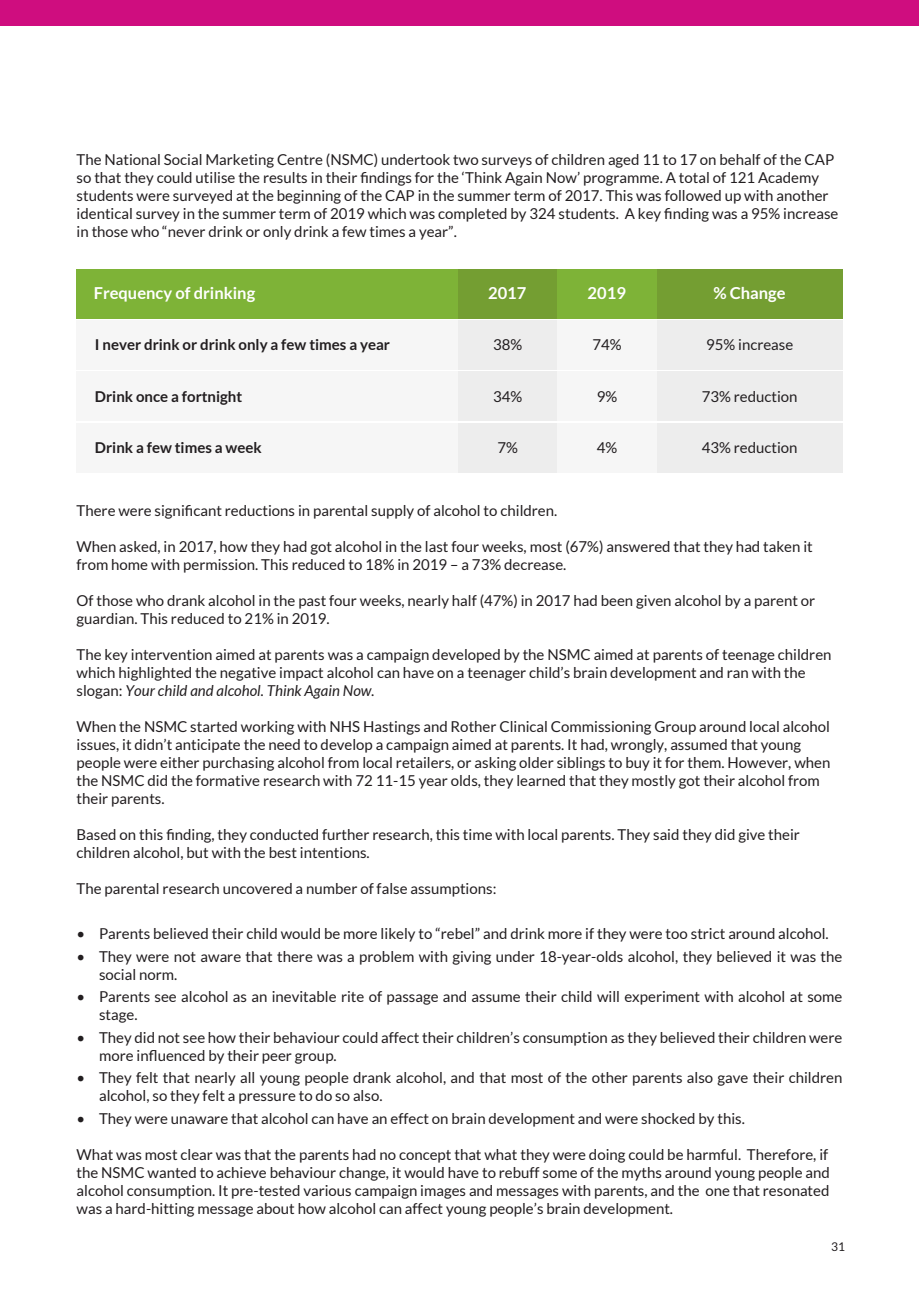
<style>
.page{position:relative;width:919px;height:1289px;background:#fff}
.page>*{position:absolute;margin:0;border:0;box-sizing:border-box;transform-origin:0 0}
.t1{font:700 16.5px "Lato";color:#fff}
.t2{font:15px/18px "Lato";color:#221e20}
.t3{font:700 15px "Lato";color:#221e20}
.t4{font:12px "Lato";color:#221e20}
.s1{font-style:italic}
</style>
<div class="page">
<div style="left:77px;top:268px;width:381px;height:50px;background:#7eb337"></div>
<div style="left:458px;top:268px;width:99px;height:50px;background:#749e32"></div>
<div style="left:557px;top:268px;width:100px;height:50px;background:#7eb337"></div>
<div style="left:657px;top:268px;width:185px;height:50px;background:#749e32"></div>
<div style="left:77px;top:320px;width:381px;height:50px;background:#f6f6f6"></div>
<div style="left:458px;top:320px;width:99px;height:50px;background:#ededed"></div>
<div style="left:557px;top:320px;width:100px;height:50px;background:#f6f6f6"></div>
<div style="left:657px;top:320px;width:185px;height:50px;background:#ededed"></div>
<div style="left:77px;top:371px;width:381px;height:50px;background:#f6f6f6"></div>
<div style="left:458px;top:371px;width:99px;height:50px;background:#ededed"></div>
<div style="left:557px;top:371px;width:100px;height:50px;background:#f6f6f6"></div>
<div style="left:657px;top:371px;width:185px;height:50px;background:#ededed"></div>
<div style="left:77px;top:423px;width:381px;height:50px;background:#f6f6f6"></div>
<div style="left:458px;top:423px;width:99px;height:50px;background:#ededed"></div>
<div style="left:557px;top:423px;width:100px;height:50px;background:#f6f6f6"></div>
<div style="left:657px;top:423px;width:185px;height:50px;background:#ededed"></div>
<div style="left:0;top:0;width:918px;height:26px;background:#cf0d7f"></div>
<p class="t2" style="left:77px;top:150px;width:763px">The National Social Marketing Centre (NSMC) undertook two surveys of children aged 11 to 17 on behalf of the CAP so that they could utilise the results in their findings for the ‘Think Again Now’ programme. A total of 121 Academy students were surveyed at the beginning of the CAP in the summer term of 2017. This was followed up with another identical survey in the summer term of 2019 which was completed by 324 students. A key finding was a 95% increase in those who “never drink or only drink a few times a year”.</p>
<p class="t1" style="left:94px;top:284px;width:163px">Frequency of drinking</p>
<p class="t1" style="left:488px;top:284px;width:40px">2017</p>
<p class="t1" style="left:587px;top:284px;width:40px">2019</p>
<p class="t1" style="left:713px;top:284px;width:74px">% Change</p>
<p class="t3" style="left:95px;top:336px;width:296px">I never drink or drink only a few times a year</p>
<p class="t2" style="left:493px;top:335px;width:31px">38%</p>
<p class="t2" style="left:592px;top:335px;width:31px">74%</p>
<p class="t2" style="left:706px;top:335px;width:89px">95% increase</p>
<p class="t3" style="left:95px;top:387px;width:149px">Drink once a fortnight</p>
<p class="t2" style="left:493px;top:387px;width:31px">34%</p>
<p class="t2" style="left:597px;top:387px;width:22px">9%</p>
<p class="t2" style="left:701px;top:387px;width:97px">73% reduction</p>
<p class="t3" style="left:95px;top:439px;width:168px">Drink a few times a week</p>
<p class="t2" style="left:497px;top:438px;width:22px">7%</p>
<p class="t2" style="left:597px;top:438px;width:22px">4%</p>
<p class="t2" style="left:701px;top:438px;width:97px">43% reduction</p>
<p class="t2" style="left:77px;top:501px;width:482px">There were significant reductions in parental supply of alcohol to children.</p>
<p class="t2" style="left:77px;top:537px;width:737px">When asked, in 2017, how they had got alcohol in the last four weeks, most (67%) answered that they had taken it from home with permission. This reduced to 18% in 2019 – a 73% decrease.</p>
<p class="t2" style="left:77px;top:591px;width:740px">Of those who drank alcohol in the past four weeks, nearly half (47%) in 2017 had been given alcohol by a parent or guardian. This reduced to 21% in 2019.</p>
<p class="t2" style="left:77px;top:645px;width:756px">The key intervention aimed at parents was a campaign developed by the NSMC aimed at parents of teenage children which highlighted the negative impact alcohol can have on a teenager child’s brain development and ran with the slogan: <span class="s1">Your child and alcohol. Think Again Now.</span></p>
<p class="t2" style="left:77px;top:717px;width:755px">When the NSMC started working with NHS Hastings and Rother Clinical Commissioning Group around local alcohol issues, it didn’t anticipate the need to develop a campaign aimed at parents. It had, wrongly, assumed that young people were either purchasing alcohol from local retailers, or asking older siblings to buy it for them. However, when the NSMC did the formative research with 72 11-15 year olds, they learned that they mostly got their alcohol from their parents.</p>
<p class="t2" style="left:77px;top:825px;width:724px">Based on this finding, they conducted further research, this time with local parents. They said they did give their children alcohol, but with the best intentions.</p>
<p class="t2" style="left:77px;top:879px;width:421px">The parental research uncovered a number of false assumptions:</p>
<p class="t2" style="left:77px;top:924px;width:753px">• Parents believed their child would be more likely to “rebel” and drink more if they were too strict around alcohol.</p>
<p class="t2" style="left:99px;top:947px;width:744px;text-indent:-22px">• They were not aware that there was a problem with giving under 18-year-olds alcohol, they believed it was the social norm.</p>
<p class="t2" style="left:99px;top:987px;width:744px;text-indent:-22px">• Parents see alcohol as an inevitable rite of passage and assume their child will experiment with alcohol at some stage.</p>
<p class="t2" style="left:99px;top:1028px;width:744px;text-indent:-22px">• They did not see how their behaviour could affect their children’s consumption as they believed their children were more influenced by their peer group.</p>
<p class="t2" style="left:99px;top:1068px;width:744px;text-indent:-22px">• They felt that nearly all young people drank alcohol, and that most of the other parents also gave their children alcohol, so they felt a pressure to do so also.</p>
<p class="t2" style="left:77px;top:1109px;width:670px">• They were unaware that alcohol can have an effect on brain development and were shocked by this.</p>
<p class="t2" style="left:77px;top:1145px;width:754px;text-align:justify">What was most clear was that the parents had no concept that what they were doing could be harmful. Therefore, if the NSMC wanted to achieve behaviour change, it would have to rebuff some of the myths around young people and alcohol consumption. It pre-tested various campaign images and messages with parents, and the one that resonated was a hard-hitting message about how alcohol can affect young people’s brain development.</p>
<p class="t4" style="left:831px;top:1240px;width:15px">31</p>
</div>
